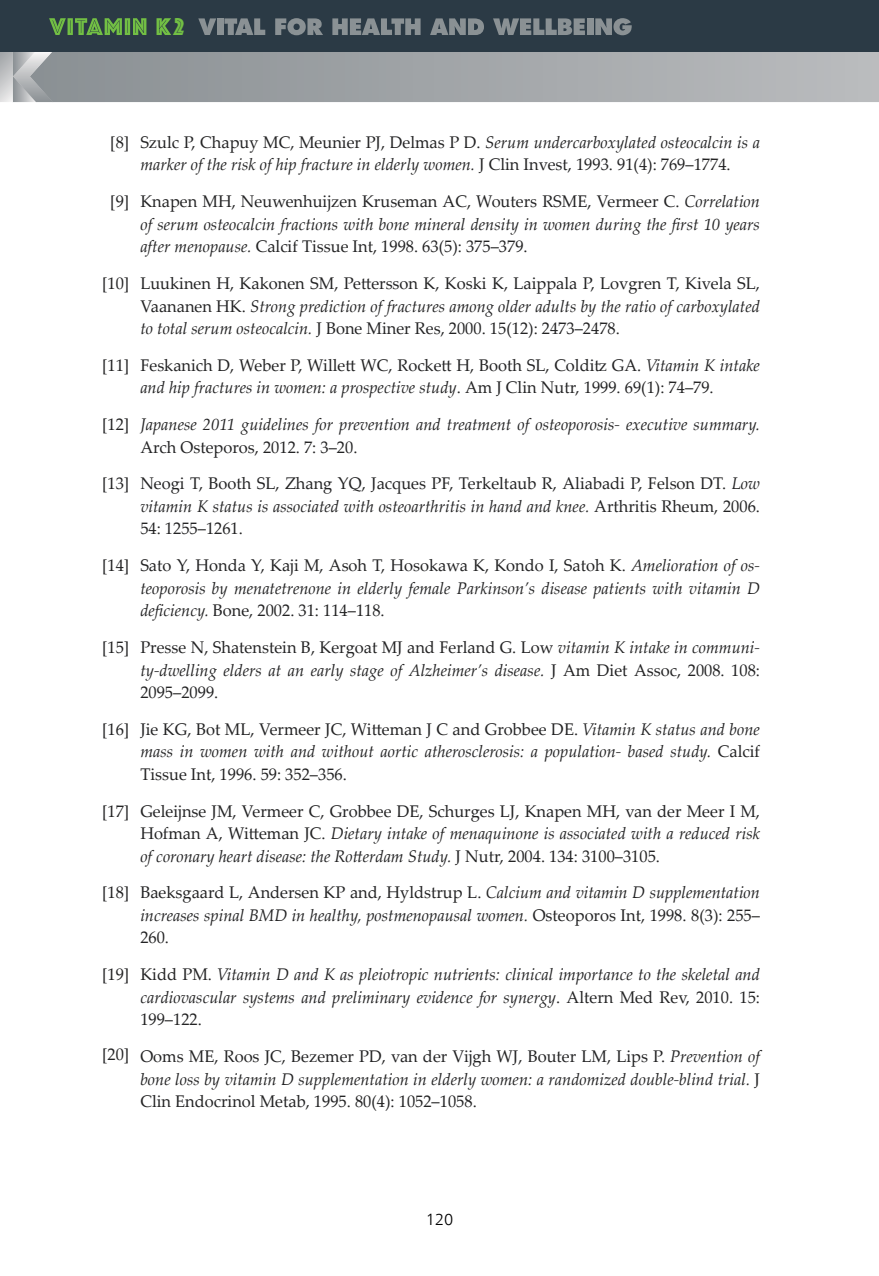
<style>
.page{position:relative;width:879px;height:1276px;background:#fff}
.page>*{position:absolute;margin:0;border:0;box-sizing:border-box;transform-origin:0 0}
.t1{font:24px "Zamenhof Inline";color:#72bf44}
.t2{font:italic 16.8px/22.4px "Palatino Linotype";color:#232324;text-align:justify}
.t3{font:16.8px/22.4px "Palatino Linotype";color:#232324;text-align:justify}
.t4{font:300 16px "Frutiger Neue LT Com";color:#000}
.s1{font-style:normal}
.s2{font-style:italic}
</style>
<div class="page">
<svg style="left:0;top:52px;width:879px;height:50px;background:#a3a6a9"></svg>
<div style="left:0;top:0;width:879px;height:52px;background:#2b3a45"></div>
<svg style="left:198px;top:18px;width:18px;height:17px"></svg>
<div style="left:217px;top:18px;width:6px;height:17px;background:#8a9194"></div>
<svg style="left:224px;top:18px;width:41px;height:17px"></svg>
<svg style="left:275px;top:18px;width:48px;height:17px"></svg>
<svg style="left:332px;top:18px;width:88px;height:17px"></svg>
<svg style="left:430px;top:18px;width:54px;height:17px"></svg>
<svg style="left:493px;top:18px;width:92px;height:17px"></svg>
<div style="left:587px;top:18px;width:6px;height:17px;background:#8a9194"></div>
<svg style="left:595px;top:18px;width:37px;height:17px"></svg>
<svg style="left:49px;top:18px;width:97px;height:17px"></svg>
<svg style="left:156px;top:18px;width:15px;height:17px"></svg>
<h1 class="t1" style="left:173px;top:16px;width:14px">2</h1>
<p class="t2" style="left:110px;top:130px;width:651px;text-align:center"><span class="s1">[8] Szulc P, Chapuy MC, Meunier PJ, Delmas P D.</span> Serum undercarboxylated osteocalcin is a marker of the risk of hip fracture in elderly women. <span class="s1">J Clin Invest, 1993. 91(4): 769–1774.</span></p>
<p class="t2" style="left:140px;top:190px;width:621px;text-indent:-30px"><span class="s1">[9] Knapen MH, Neuwenhuijzen Kruseman AC, Wouters RSME, Vermeer C.</span> Correlation of serum osteocalcin fractions with bone mineral density in women during the first 10 years after menopause. <span class="s1">Calcif Tissue Int, 1998. 63(5): 375–379.</span></p>
<p class="t3" style="left:140px;top:271px;width:621px;text-indent:-38px">[10] Luukinen H, Kakonen SM, Pettersson K, Koski K, Laippala P, Lovgren T, Kivela SL, Vaananen HK. <span class="s2">Strong prediction of fractures among older adults by the ratio of carboxylated to total serum osteocalcin.</span> J Bone Miner Res, 2000. 15(12): 2473–2478.</p>
<p class="t3" style="left:102px;top:353px;width:659px;text-align:center">[11] Feskanich D, Weber P, Willett WC, Rockett H, Booth SL, Colditz GA. <span class="s2">Vitamin K intake and hip fractures in women: a prospective study</span>. Am J Clin Nutr, 1999. 69(1): 74–79.</p>
<p class="t2" style="left:140px;top:412px;width:621px;text-indent:-38px"><span class="s1">[12]</span> Japanese 2011 guidelines for prevention and treatment of osteoporosis‐ executive summary.<br><span class="s1">Arch Osteporos, 2012. 7: 3–20.</span></p>
<p class="t3" style="left:140px;top:472px;width:621px;text-indent:-38px">[13] Neogi T, Booth SL, Zhang YQ, Jacques PF, Terkeltaub R, Aliabadi P, Felson DT. <span class="s2">Low vitamin K status is associated with osteoarthritis in hand and knee.</span> Arthritis Rheum, 2006.<br>54: 1255–1261.</p>
<p class="t2" style="left:140px;top:553px;width:621px;text-indent:-38px"><span class="s1">[14] Sato Y, Honda Y, Kaji M, Asoh T, Hosokawa K, Kondo I, Satoh K.</span> Amelioration of os‐ teoporosis by menatetrenone in elderly female Parkinson’s disease patients with vitamin D deficiency. <span class="s1">Bone, 2002. 31: 114–118.</span></p>
<p class="t3" style="left:140px;top:635px;width:621px;text-indent:-38px">[15] Presse N, Shatenstein B, Kergoat MJ and Ferland G. Low <span class="s2">vitamin K intake in communi‐ ty‐dwelling elders at an early stage of Alzheimer’s disease.</span> J Am Diet Assoc, 2008. 108:<br>2095–2099.</p>
<p class="t2" style="left:140px;top:717px;width:621px;text-indent:-38px"><span class="s1">[16] Jie KG, Bot ML, Vermeer JC, Witteman J C and Grobbee DE.</span> Vitamin K status and bone mass in women with and without aortic atherosclerosis: a population‐ based study. <span class="s1">Calcif Tissue Int, 1996. 59: 352–356.</span></p>
<p class="t3" style="left:140px;top:799px;width:621px;text-indent:-38px">[17] Geleijnse JM, Vermeer C, Grobbee DE, Schurges LJ, Knapen MH, van der Meer I M, Hofman A, Witteman JC. <span class="s2">Dietary intake of menaquinone is associated with a reduced risk of coronary heart disease: the Rotterdam Study.</span> J Nutr, 2004. 134: 3100–3105.</p>
<p class="t2" style="left:140px;top:881px;width:621px;text-indent:-38px"><span class="s1">[18] Baeksgaard L, Andersen KP and, Hyldstrup L.</span> Calcium and vitamin D supplementation increases spinal BMD in healthy, postmenopausal women. <span class="s1">Osteoporos Int, 1998. 8(3): 255– 260.</span></p>
<p class="t2" style="left:140px;top:962px;width:621px;text-indent:-38px"><span class="s1">[19] Kidd PM.</span> Vitamin D and K as pleiotropic nutrients: clinical importance to the skeletal and cardiovascular systems and preliminary evidence for synergy<span class="s1">. Altern Med Rev, 2010. 15:<br>199–122.</span></p>
<p class="t3" style="left:140px;top:1044px;width:621px;text-indent:-38px">[20] Ooms ME, Roos JC, Bezemer PD, van der Vijgh WJ, Bouter LM, Lips P. <span class="s2">Prevention of bone loss by vitamin D supplementation in elderly women: a randomized double‐blind trial.</span> J Clin Endocrinol Metab, 1995. 80(4): 1052–1058.</p>
<p class="t4" style="left:426px;top:1210px;width:29px">120</p>
</div>
